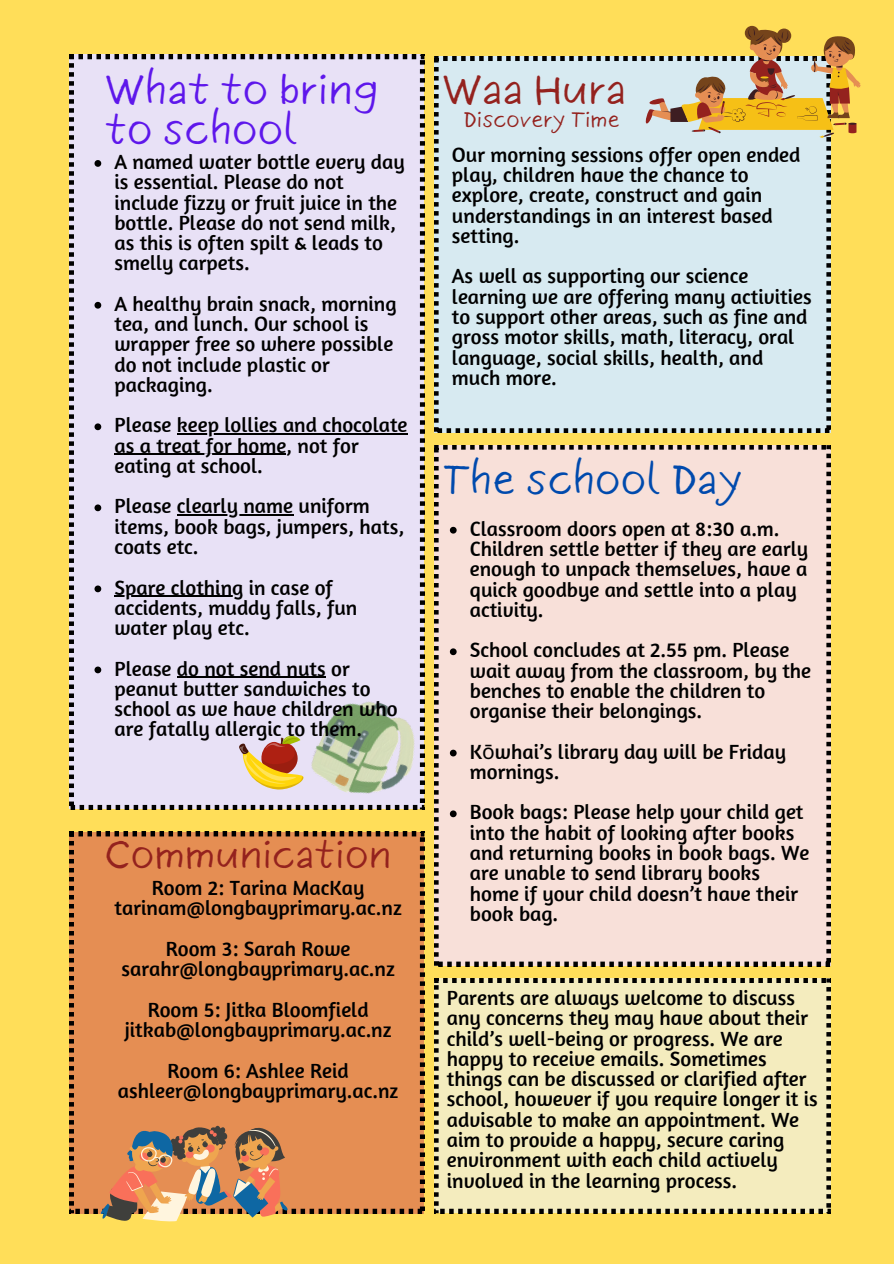
<style>
.page{position:relative;width:894px;height:1264px;background:#fff}
.page>*{position:absolute;margin:0;border:0;box-sizing:border-box;transform-origin:0 0}
.t1{font:40.5px/40.5px "Six Hands Marker";color:#5e17eb}
.t2{font:40.5px "Six Hands Marker";color:#004aad}
.t3{font:40.5px "Six Hands Marker";color:#94221e}
.t4{font:37.5px "Six Hands Marker";color:#94221e}
.t5{font:21px/20.2px "Amaranth";color:#000}
.t6{font:21px "Six Hands Marker";color:#94221e}
.s1{font-family:"Noto Sans"}
</style>
<div class="page">
<div style="left:0;top:0;width:893px;height:1263px;background:#ffde59"></div>
<div style="left:434px;top:978px;width:396px;height:235px;background:#f4ecbe"></div>
<div style="left:69px;top:55px;width:355px;height:754px;background:#e8e1f6"></div>
<div style="left:434px;top:56px;width:396px;height:376px;background:#d7eaf1"></div>
<div style="left:434px;top:445px;width:396px;height:521px;background:#f8e0d9"></div>
<svg style="left:643px;top:26px;width:217px;height:112px"></svg>
<div style="left:69px;top:832px;width:355px;height:381px;background:#e58e53"></div>
<svg style="left:100px;top:1125px;width:188px;height:97px;background:#c28d63"></svg>
<img style="left:304px;top:686px;width:121px;height:124px">
<svg style="left:239px;top:734px;width:65px;height:55px;background:#d9aa76"></svg>
<svg style="left:94px;top:160px;width:7px;height:7px"></svg>
<svg style="left:94px;top:302px;width:7px;height:6px"></svg>
<svg style="left:94px;top:423px;width:7px;height:7px"></svg>
<hr style="left:177px;top:433px;width:230px;height:1px;background:#000">
<hr style="left:114px;top:454px;width:172px;height:1px;background:#000">
<svg style="left:94px;top:504px;width:7px;height:7px"></svg>
<hr style="left:177px;top:514px;width:116px;height:1px;background:#000">
<svg style="left:94px;top:585px;width:7px;height:7px"></svg>
<hr style="left:114px;top:595px;width:129px;height:1px;background:#000">
<svg style="left:94px;top:666px;width:7px;height:7px"></svg>
<hr style="left:177px;top:676px;width:149px;height:1px;background:#000">
<svg style="left:450px;top:527px;width:6px;height:6px"></svg>
<svg style="left:450px;top:648px;width:6px;height:7px"></svg>
<svg style="left:450px;top:749px;width:6px;height:7px"></svg>
<svg style="left:450px;top:810px;width:6px;height:7px"></svg>
<p class="t1" style="left:105px;top:69px;width:275px">What to bring to school</p>
<p class="t5" style="left:114px;top:151px;width:291px">A named water bottle every day is essential. Please do not include fizzy or fruit juice in the bottle. Please do not send milk, as this is often spilt &amp; leads to smelly carpets.</p>
<p class="t5" style="left:114px;top:293px;width:283px">A healthy brain snack, morning tea, and lunch. Our school is wrapper free so where possible do not include plastic or packaging.</p>
<p class="t5" style="left:114px;top:414px;width:294px">Please keep lollies and chocolate</p>
<h1 class="t5" style="left:114px;top:435px;width:246px">as a treat for home, not for eating at school.</h1>
<h1 class="t5" style="left:114px;top:495px;width:257px">Please clearly name uniform</h1>
<p class="t5" style="left:114px;top:516px;width:291px">items, book bags, jumpers, hats, coats etc.</p>
<p class="t5" style="left:114px;top:576px;width:220px">Spare clothing in case of</p>
<p class="t5" style="left:114px;top:597px;width:244px">accidents, muddy falls, fun water play etc.</p>
<p class="t5" style="left:114px;top:657px;width:237px">Please do not send nuts or</p>
<p class="t5" style="left:114px;top:678px;width:284px">peanut butter sandwiches to school as we have children who are fatally allergic to them.</p>
<p class="t4" style="left:105px;top:822px;width:288px">Communication</p>
<p class="t5" style="left:152px;top:877px;width:214px">Room 2: Tarina MacKay</p>
<p class="t5" style="left:114px;top:897px;width:288px">tarinam@longbayprimary.ac.nz</p>
<p class="t5" style="left:166px;top:938px;width:186px">Room 3: Sarah Rowe</p>
<p class="t5" style="left:121px;top:958px;width:275px">sarahr@longbayprimary.ac.nz</p>
<h1 class="t5" style="left:148px;top:998px;width:222px">Room 5: Jitka Bloomfield</h1>
<p class="t5" style="left:125px;top:1019px;width:268px">jitkab@longbayprimary.ac.nz</p>
<p class="t5" style="left:167px;top:1059px;width:183px">Room 6: Ashlee Reid</p>
<p class="t5" style="left:118px;top:1079px;width:282px">ashleer@longbayprimary.ac.nz</p>
<h1 class="t3" style="left:442px;top:55px;width:186px">Waa Hura</h1>
<p class="t6" style="left:463px;top:102px;width:158px">Discovery Time</p>
<p class="t5" style="left:452px;top:144px;width:350px">Our morning sessions offer open ended play, children have the chance to explore, create, construct and gain understandings in an interest based setting.</p>
<p class="t5" style="left:452px;top:265px;width:361px">As well as supporting our science learning we are offering many activities to support other areas, such as fine and gross motor skills, math, literacy, oral language, social skills, health, and much more.</p>
<p class="t2" style="left:442px;top:445px;width:302px">The school Day</p>
<p class="t5" style="left:469px;top:518px;width:340px">Classroom doors open at 8:30 a.m.<br>Children settle better if they are early enough to unpack themselves, have a quick goodbye and settle into a play activity.</p>
<p class="t5" style="left:469px;top:639px;width:343px">School concludes at 2.55 pm. Please wait away from the classroom, by the benches to enable the children to organise their belongings.</p>
<p class="t5" style="left:469px;top:740px;width:317px">K<span class="s1">ō</span>whai’s library day will be Friday mornings.</p>
<p class="t5" style="left:469px;top:801px;width:341px">Book bags: Please help your child get into the habit of looking after books and returning books in book bags. We are unable to send library books home if your child doesn’t have their book bag.</p>
<p class="t5" style="left:446px;top:987px;width:372px">Parents are always welcome to discuss any concerns they may have about their child’s well-being or progress. We are happy to receive emails. Sometimes things can be discussed or clarified after school, however if you require longer it is advisable to make an appointment. We aim to provide a happy, secure caring environment with each child actively involved in the learning process.</p>
</div>
